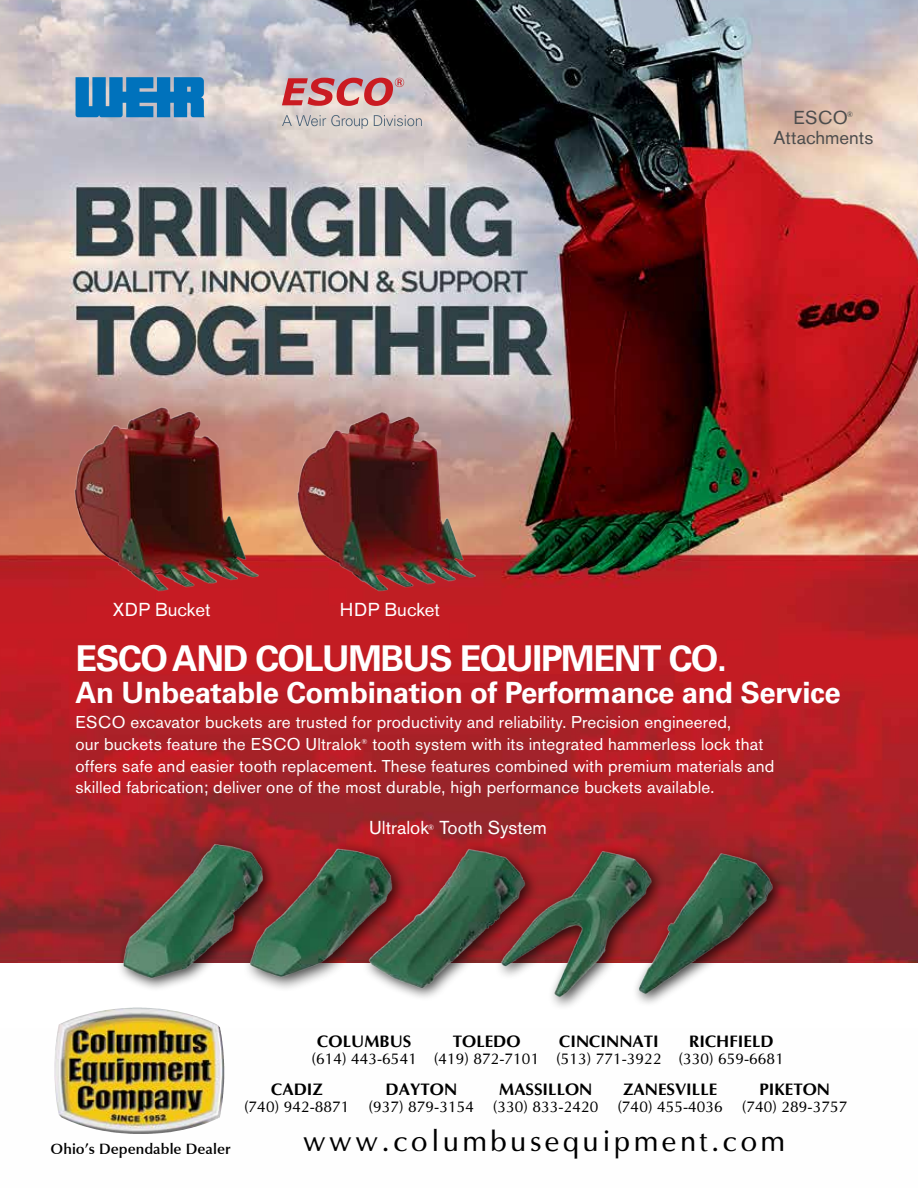
<style>
.page{position:relative;width:918px;height:1188px;background:#fff}
.page>*{position:absolute;margin:0;border:0;box-sizing:border-box;transform-origin:0 0}
.t1{font:700 35.55px "Univers LT Std";letter-spacing:-.04em;color:#fff}
.t2{font:700 29.4px "Univers LT Std";letter-spacing:-.015em;color:#fff}
.t3{font:28.95px "Optima";letter-spacing:.125em;color:#000}
.t4{font:18.6px "Akzidenz Grotesk Std";color:#fff}
.t5{font:18.6px "Akzidenz Grotesk Std";color:#4d4d4d}
.t6{font:16.95px/21.6px "Akzidenz Grotesk Std";letter-spacing:.01em;color:#fff}
.t7{font:700 16.95px "Optima";color:#000}
.t8{font:15.6px "Optima";color:#000}
.t9{font:600 15px "Optima LT";color:#000}
.t10{font:7.65px "Akzidenz Grotesk Std";color:#4d4d4d}
.t11{font:7.65px "Akzidenz Grotesk Std";color:#fff}
.t12{font:7.2px "Akzidenz Grotesk Std";color:#fff}
</style>
<div class="page">
<img style="left:0;top:0;width:918px;height:1134px">
<svg style="left:76px;top:77px;width:129px;height:40px;background:#1e7ebd"></svg>
<svg style="left:282px;top:78px;width:122px;height:28px;background:#cd7a7e"></svg>
<svg style="left:282px;top:115px;width:86px;height:14px"></svg>
<svg style="left:374px;top:115px;width:48px;height:11px"></svg>
<img style="left:68px;top:405px;width:192px;height:192px">
<img style="left:290px;top:409px;width:188px;height:188px">
<div style="left:0;top:964px;width:918px;height:64px;background:#fff"></div>
<div style="left:632px;top:847px;width:155px;height:160px;background:#000;opacity:.75"></div>
<img style="left:666px;top:847px;width:115px;height:154px">
<img style="left:113px;top:832px;width:119px;height:157px">
<img style="left:407px;top:836px;width:121px;height:162px">
<img style="left:232px;top:826px;width:175px;height:168px">
<div style="left:494px;top:844px;width:172px;height:167px;background:#000;opacity:.75"></div>
<img style="left:496px;top:841px;width:160px;height:161px">
<img style="left:54px;top:1008px;width:79px;height:113px">
<p class="t5" style="left:794px;top:107px;width:56px">ESCO</p>
<p class="t10" style="left:847px;top:109px;width:8px">®</p>
<p class="t5" style="left:774px;top:126px;width:101px">Attachments</p>
<p class="t4" style="left:113px;top:598px;width:99px">XDP Bucket</p>
<p class="t4" style="left:340px;top:598px;width:102px">HDP Bucket</p>
<h1 class="t1" style="left:76px;top:638px;width:653px">ESCO AND COLUMBUS EQUIPMENT CO.</h1>
<h2 class="t2" style="left:76px;top:676px;width:767px">An Unbeatable Combination of Performance and Service</h2>
<p class="t6" style="left:76px;top:711px;width:657px">ESCO excavator buckets are trusted for productivity and reliability. Precision engineered, our buckets feature the ESCO Ultralok</p>
<p class="t6" style="left:76px;top:733px;width:700px;text-indent:297px">tooth system with its integrated hammerless lock that offers safe and easier tooth replacement. These features combined with premium materials and skilled fabrication; deliver one of the most durable, high performance buckets available.</p>
<p class="t12" style="left:362px;top:737px;width:8px">®</p>
<p class="t4" style="left:369px;top:816px;width:61px">Ultralok</p>
<p class="t11" style="left:428px;top:823px;width:8px">®</p>
<p class="t4" style="left:439px;top:816px;width:109px">Tooth System</p>
<p class="t7" style="left:317px;top:1032px;width:96px">COLUMBUS</p>
<p class="t8" style="left:312px;top:1049px;width:107px">(614) 443-6541</p>
<p class="t7" style="left:453px;top:1032px;width:69px">TOLEDO</p>
<p class="t8" style="left:434px;top:1049px;width:107px">(419) 872-7101</p>
<p class="t7" style="left:559px;top:1032px;width:101px">CINCINNATI</p>
<p class="t8" style="left:556px;top:1049px;width:107px">(513) 771-3922</p>
<p class="t7" style="left:689px;top:1032px;width:86px">RICHFIELD</p>
<p class="t8" style="left:679px;top:1049px;width:107px">(330) 659-6681</p>
<p class="t9" style="left:51px;top:1140px;width:181px">Ohio’s Dependable Dealer</p>
<p class="t7" style="left:271px;top:1080px;width:53px">CADIZ</p>
<p class="t8" style="left:244px;top:1097px;width:107px">(740) 942-8871</p>
<p class="t7" style="left:386px;top:1080px;width:73px">DAYTON</p>
<p class="t8" style="left:369px;top:1097px;width:107px">(937) 879-3154</p>
<p class="t7" style="left:499px;top:1080px;width:95px">MASSILLON</p>
<p class="t8" style="left:493px;top:1097px;width:107px">(330) 833-2420</p>
<p class="t7" style="left:623px;top:1080px;width:96px">ZANESVILLE</p>
<p class="t8" style="left:618px;top:1097px;width:107px">(740) 455-4036</p>
<p class="t7" style="left:759px;top:1080px;width:72px">PIKETON</p>
<p class="t8" style="left:742px;top:1097px;width:107px">(740) 289-3757</p>
<h3 class="t3" style="left:303px;top:1123px;width:483px">www.columbusequipment.com</h3>
</div>
